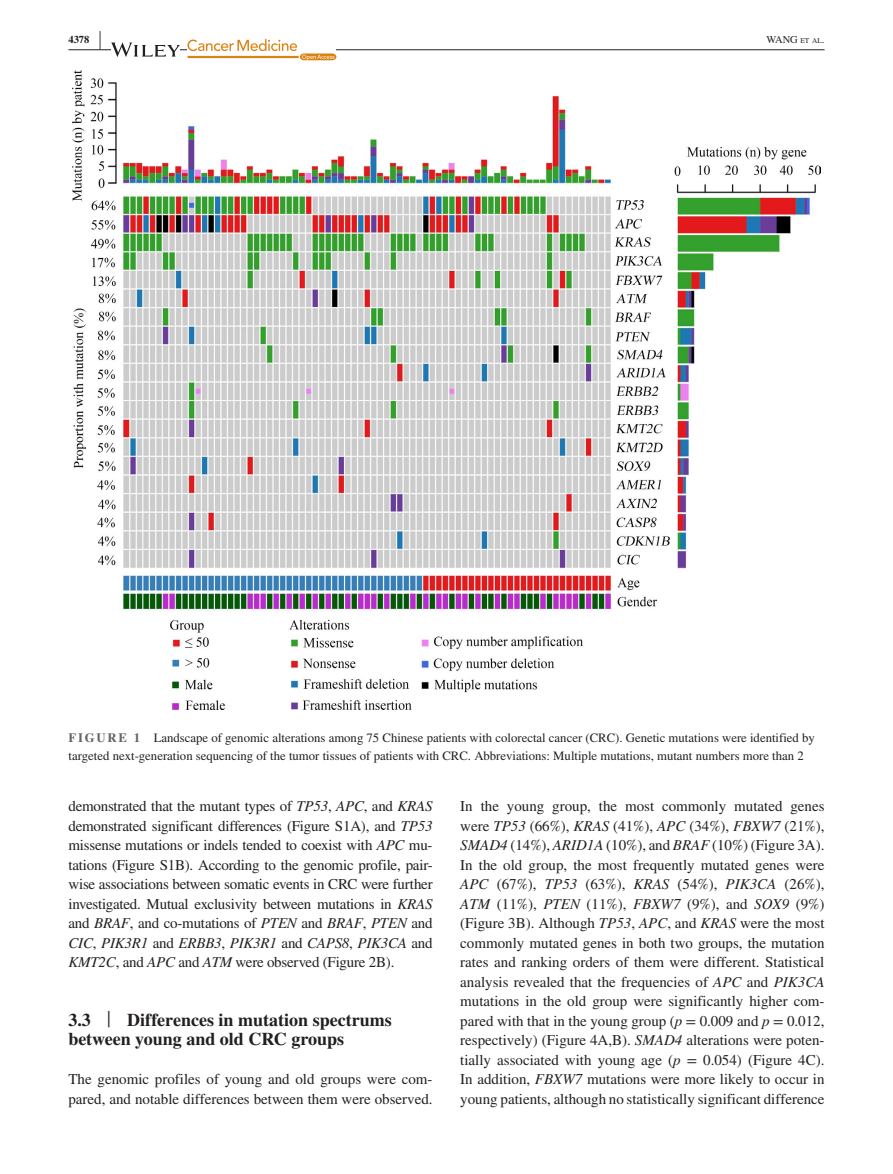
<style>
.page{position:relative;width:893px;height:1174px;background:#fff}
.page>*{position:absolute;margin:0;border:0;box-sizing:border-box;transform-origin:0 0}
.t1{font:700 25.95px "STIX";color:#231f20;scale:.36 1}
.t2{font:700 18px/19.5px "STIX";color:#231f20}
.t3{font:15px/19.5px "STIX";color:#231f20;text-align:justify}
.t4{font:12.75px/18px "STIX";color:#231f20}
.t5{font:10.5px "STIX";color:#231f20}
.t6{font:700 10.5px "STIX";color:#231f20}
.s1{font-size:7.35px}
.s2{font-weight:700;color:#636366}
.s3{font-style:italic}
.s4{font-weight:400;font-size:23.7px}
</style>
<div class="page">
<hr style="left:68px;top:49px;width:756px;height:1px;background:#231f20">
<svg style="left:111px;top:43px;width:69px;height:14px"></svg>
<svg style="left:187px;top:39px;width:149px;height:21px"></svg>
<img style="left:72px;top:70px;width:749px;height:640px">
<p class="t6" style="left:68px;top:33px;width:22px">4378</p>
<h1 class="t1" style="left:99px;top:25px;width:7px">|</h1>
<p class="t5" style="left:766px;top:32px;width:60px">WANG <span class="s1">et al</span>.</p>
<p class="t4" style="left:68px;top:729px;width:748px"><span class="s2">FIGURE 1</span> Landscape of genomic alterations among 75 Chinese patients with colorectal cancer (CRC). Genetic mutations were identified by targeted next-generation sequencing of the tumor tissues of patients with CRC. Abbreviations: Multiple mutations, mutant numbers more than 2</p>
<p class="t3" style="left:68px;top:797px;width:366px">demonstrated that the mutant types of <span class="s3">TP53</span>, <span class="s3">APC</span>, and <span class="s3">KRAS </span>demonstrated significant differences (Figure S1A), and <span class="s3">TP53 </span>missense mutations or indels tended to coexist with <span class="s3">APC</span> mu&shy;tations (Figure S1B). According to the genomic profile, pair&shy;wise associations between somatic events in CRC were further investigated. Mutual exclusivity between mutations in <span class="s3">KRAS </span>and <span class="s3">BRAF</span>, and co-mutations of <span class="s3">PTEN</span> and <span class="s3">BRAF</span>, <span class="s3">PTEN</span> and <span class="s3">CIC</span>, <span class="s3">PIK3R1</span> and <span class="s3">ERBB3</span>, <span class="s3">PIK3R1</span> and <span class="s3">CAPS8</span>, <span class="s3">PIK3CA</span> and <span class="s3">KMT2C</span>, and <span class="s3">APC</span> and <span class="s3">ATM</span> were observed (Figure 2B).</p>
<p class="t2" style="left:68px;top:1010px;width:325px">3.3 <span class="s4">|</span> Differences in mutation spectrums between young and old CRC groups</p>
<p class="t3" style="left:68px;top:1070px;width:366px">The genomic profiles of young and old groups were com&shy;pared, and notable differences between them were observed.</p>
<p class="t3" style="left:460px;top:797px;width:366px">In the young group, the most commonly mutated genes were <span class="s3">TP53</span> (66%), <span class="s3">KRAS</span> (41%), <span class="s3">APC</span> (34%), <span class="s3">FBXW7</span> (21%), <span class="s3">SMAD4</span> (14%), <span class="s3">ARID1A</span> (10%), and <span class="s3">BRAF</span> (10%) (Figure 3A).<br>In the old group, the most frequently mutated genes were <span class="s3">APC</span> (67%), <span class="s3">TP53</span> (63%), <span class="s3">KRAS</span> (54%), <span class="s3">PIK3CA</span> (26%), <span class="s3">ATM</span> (11%), <span class="s3">PTEN</span> (11%), <span class="s3">FBXW7</span> (9%), and <span class="s3">SOX9</span> (9%) (Figure 3B). Although <span class="s3">TP53</span>, <span class="s3">APC</span>, and <span class="s3">KRAS</span> were the most commonly mutated genes in both two groups, the mutation rates and ranking orders of them were different. Statistical analysis revealed that the frequencies of <span class="s3">APC</span> and <span class="s3">PIK3CA </span>mutations in the old group were significantly higher com&shy;pared with that in the young group (<span class="s3">p</span> = 0.009 and <span class="s3">p</span> = 0.012, respectively) (Figure 4A,B). <span class="s3">SMAD4</span> alterations were poten&shy;tially associated with young age (<span class="s3">p</span> = 0.054) (Figure 4C).<br>In addition, <span class="s3">FBXW7</span> mutations were more likely to occur in young patients, although no statistically significant difference</p>
</div>
